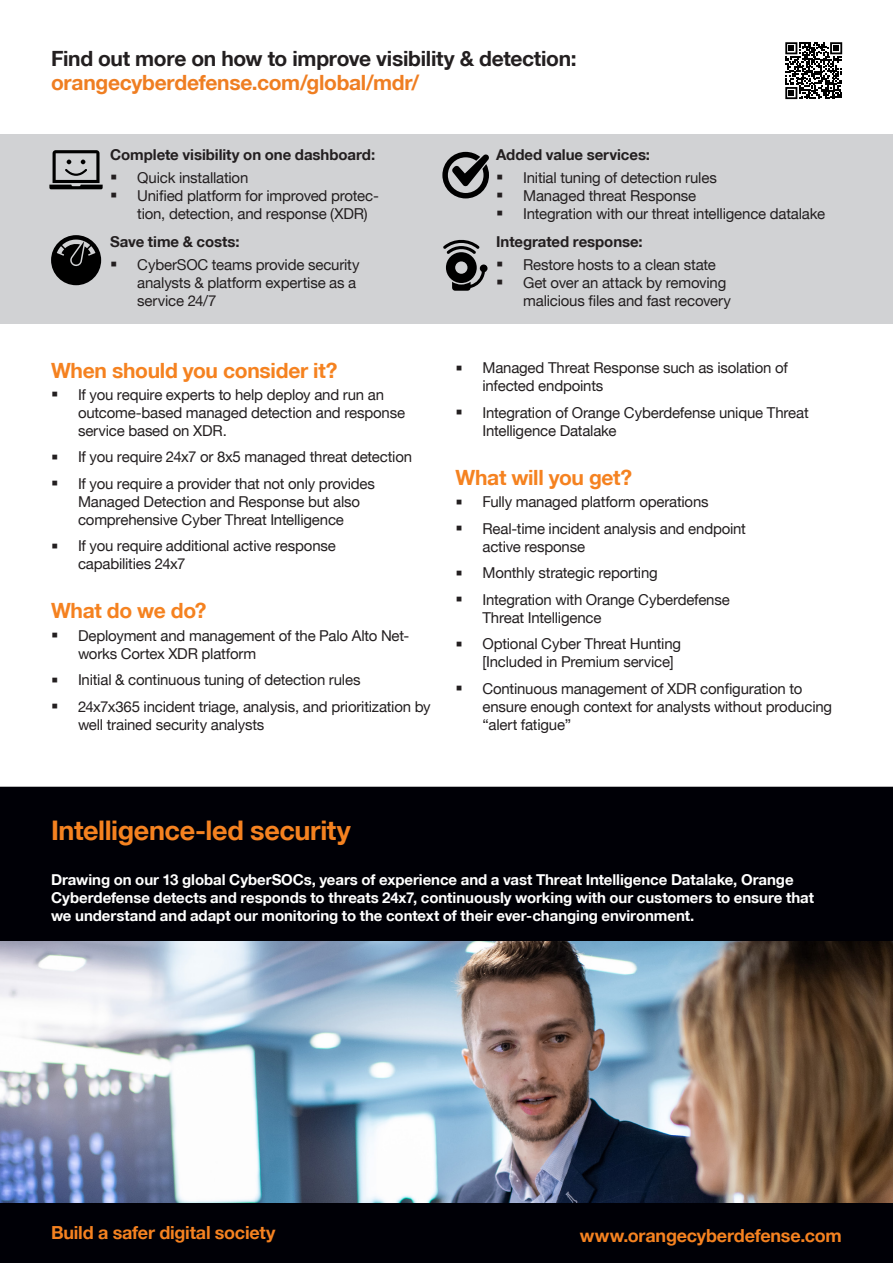
<style>
.page{position:relative;width:893px;height:1263px;background:#fff}
.page>*{position:absolute;margin:0;border:0;box-sizing:border-box;transform-origin:0 0}
.H1_orange{font:700 27px "Helvetica Neue";letter-spacing:-.015em;color:#f58220}
.H2_orange{font:700 21px "Helvetica Neue";letter-spacing:-.015em;color:#f58220}
.H2_black{font:700 21px "Helvetica Neue";letter-spacing:-.015em;color:#231f20}
.H2_orange-2{font:700 21px "Helvetica Neue";letter-spacing:-.015em;color:#ef7e22}
.t1{font:700 18px "Helvetica Neue";letter-spacing:-.015em;color:#f58220}
.t2{font:15px/18px "Helvetica Neue";letter-spacing:-.015em;color:#231f20}
.H3_white{font:700 15px/18px "Helvetica Neue";letter-spacing:-.005em;color:#fff}
.Body{font:700 15px "Helvetica Neue";letter-spacing:-.005em;color:#231f20}
.s1{font-family:"Arial Narrow";font-size:21px}
</style>
<div class="page">
<div style="left:0;top:787px;width:893px;height:154px;background:#000006"></div>
<img style="left:0;top:941px;width:893px;height:262px">
<div style="left:0;top:1203px;width:893px;height:60px;background:#000006"></div>
<svg style="left:785px;top:42px;width:57px;height:57px"></svg>
<div style="left:0;top:134px;width:893px;height:189px;background:#d1d2d4"></div>
<svg style="left:49px;top:150px;width:54px;height:39px"></svg>
<svg style="left:51px;top:235px;width:50px;height:50px"></svg>
<svg style="left:442px;top:152px;width:47px;height:46px"></svg>
<svg style="left:443px;top:239px;width:44px;height:52px"></svg>
<p class="H2_black" style="left:51px;top:46px;width:527px">Find out more on how to improve visibility &amp; detection:</p>
<p class="H2_orange-2" style="left:51px;top:70px;width:370px">orangecyberdefense.com/global/mdr/</p>
<p class="Body" style="left:110px;top:146px;width:266px">Complete visibility on one dashboard:</p>
<p class="t2" style="left:110px;top:168px;width:140px"><span class="s1">▪</span> Quick installation</p>
<p class="t2" style="left:137px;top:186px;width:243px;text-indent:-27px"><span class="s1">▪</span> Unified platform for improved protec&shy;tion, detection, and response (XDR)</p>
<p class="Body" style="left:110px;top:233px;width:131px">Save time &amp; costs:</p>
<p class="t2" style="left:137px;top:255px;width:224px;text-indent:-27px"><span class="s1">▪</span> CyberSOC teams provide security analysts &amp; platform expertise as a service 24/7</p>
<p class="H2_orange" style="left:51px;top:357px;width:288px">When should you consider it?</p>
<p class="t2" style="left:78px;top:385px;width:329px;text-indent:-27px"><span class="s1">▪</span> If you require experts to help deploy and run an outcome-based managed detection and response service based on XDR.</p>
<p class="t2" style="left:51px;top:448px;width:363px"><span class="s1">▪</span> If you require 24x7 or 8x5 managed threat detection</p>
<p class="t2" style="left:78px;top:474px;width:299px;text-indent:-27px"><span class="s1">▪</span> If you require a provider that not only provides<br>Managed Detection and Response but also comprehensive Cyber Threat Intelligence</p>
<p class="t2" style="left:78px;top:537px;width:259px;text-indent:-27px"><span class="s1">▪</span> If you require additional active response capabilities 24x7</p>
<p class="H2_orange" style="left:51px;top:598px;width:157px">What do we do?</p>
<p class="t2" style="left:78px;top:626px;width:333px;text-indent:-27px"><span class="s1">▪</span> Deployment and management of the Palo Alto Net&shy;works Cortex XDR platform</p>
<p class="t2" style="left:51px;top:670px;width:311px"><span class="s1">▪</span> Initial &amp; continuous tuning of detection rules</p>
<p class="t2" style="left:78px;top:697px;width:354px;text-indent:-27px"><span class="s1">▪</span> 24x7x365 incident triage, analysis, and prioritization by well trained security analysts</p>
<p class="Body" style="left:496px;top:146px;width:155px">Added value services:</p>
<p class="t2" style="left:496px;top:168px;width:222px"><span class="s1">▪</span> Initial tuning of detection rules</p>
<p class="t2" style="left:496px;top:186px;width:201px"><span class="s1">▪</span> Managed threat Response</p>
<p class="t2" style="left:496px;top:204px;width:330px"><span class="s1">▪</span> Integration with our threat intelligence datalake</p>
<p class="Body" style="left:496px;top:233px;width:148px">Integrated response:</p>
<p class="t2" style="left:496px;top:255px;width:221px"><span class="s1">▪</span> Restore hosts to a clean state</p>
<p class="t2" style="left:523px;top:273px;width:209px;text-indent:-27px"><span class="s1">▪</span> Get over an attack by removing malicious files and fast recovery</p>
<p class="t2" style="left:482px;top:359px;width:307px;text-indent:-27px"><span class="s1">▪</span> Managed Threat Response such as isolation of infected endpoints</p>
<p class="t2" style="left:482px;top:403px;width:328px;text-indent:-27px"><span class="s1">▪</span> Integration of Orange Cyberdefense unique Threat<br>Intelligence Datalake</p>
<p class="H2_orange" style="left:455px;top:464px;width:178px">What will you get?</p>
<p class="t2" style="left:455px;top:492px;width:255px"><span class="s1">▪</span> Fully managed platform operations</p>
<p class="t2" style="left:482px;top:519px;width:265px;text-indent:-27px"><span class="s1">▪</span> Real-time incident analysis and endpoint active response</p>
<p class="t2" style="left:455px;top:563px;width:204px"><span class="s1">▪</span> Monthly strategic reporting</p>
<p class="t2" style="left:482px;top:590px;width:249px;text-indent:-27px"><span class="s1">▪</span> Integration with Orange Cyberdefense<br>Threat Intelligence</p>
<p class="t2" style="left:482px;top:634px;width:200px;text-indent:-27px"><span class="s1">▪</span> Optional Cyber Threat Hunting [Included in Premium service]</p>
<p class="t2" style="left:482px;top:679px;width:351px;text-indent:-27px"><span class="s1">▪</span> Continuous management of XDR configuration to ensure enough context for analysts without producing “alert fatigue”</p>
<p class="H1_orange" style="left:51px;top:814px;width:301px">Intelligence-led security</p>
<p class="H3_white" style="left:51px;top:870px;width:764px">Drawing on our 13 global CyberSOCs, years of experience and a vast Threat Intelligence Datalake, Orange<br>Cyberdefense detects and responds to threats 24x7, continuously working with our customers to ensure that we understand and adapt our monitoring to the context of their ever-changing environment.</p>
<p class="t1" style="left:51px;top:1221px;width:226px">Build a safer digital society</p>
<p class="t1" style="left:580px;top:1224px;width:263px">www.orangecyberdefense.com</p>
</div>
